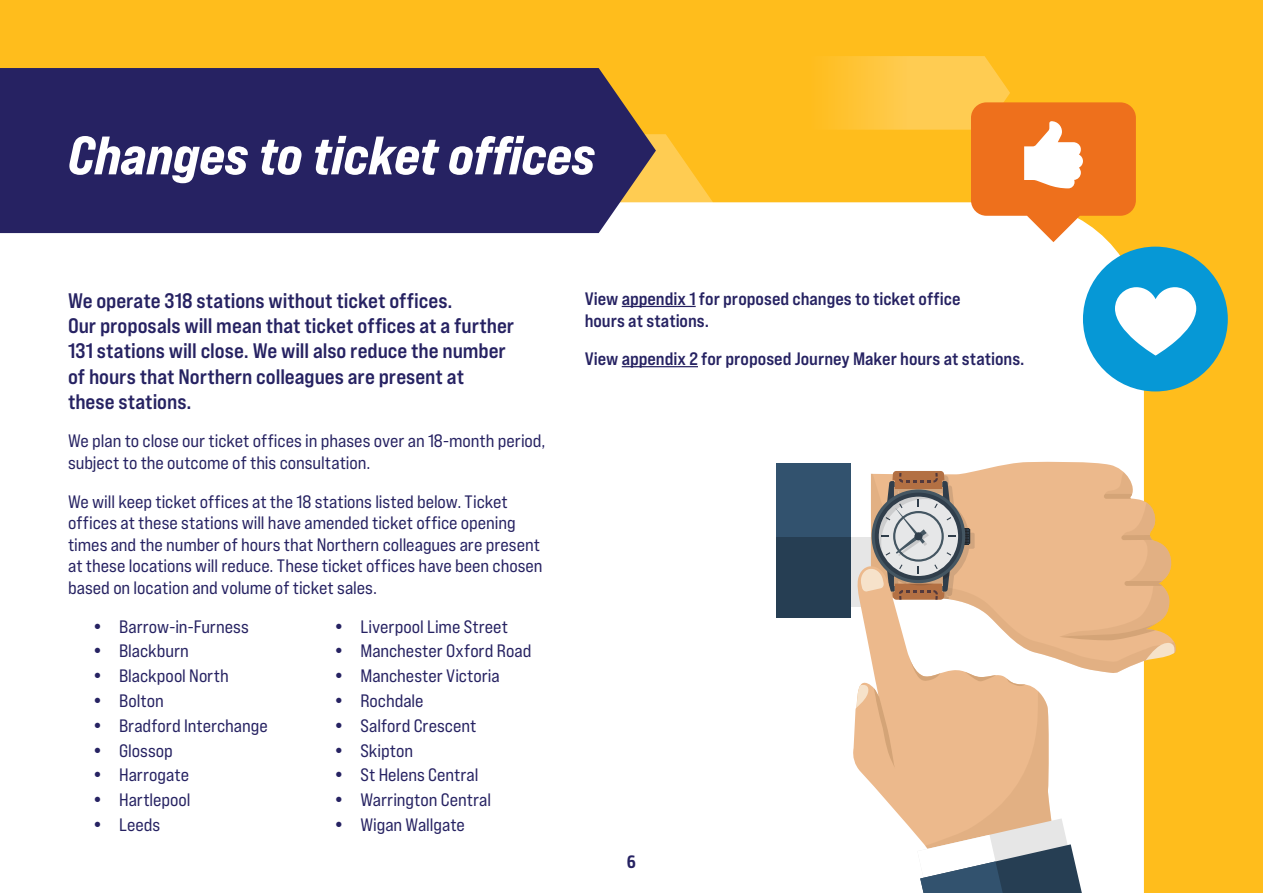
<style>
.page{position:relative;width:1263px;height:893px;background:#ffbd1c}
.page>*{position:absolute;margin:0;border:0;box-sizing:border-box;transform-origin:0 0}
.Header2{font:54px "Bebas Neue Pro Exp Eb It";letter-spacing:-.005em;color:#fff}
.Body_Copy_Bold{font:21px/25.2px "Bebas Neue Pro Exp Bd";color:#262262}
.Body_Copy{font:18px/21.6px "Bebas Neue Pro Exp Rg";color:#262262}
.Body_Copy_Bold-2{font:18px/21.6px "Bebas Neue Pro Exp Bd";color:#262262}
.t1{font:700 18px "Bunday Clean";color:#262262}
</style>
<div class="page">
<svg style="left:656px;top:134px;width:57px;height:68px;fill:#ffcc52"></svg>
<div style="left:0;top:202px;width:1144px;height:691px;background:#fff"></div>
<div style="left:1083px;top:247px;width:145px;height:144px;background:#0698d6;border-radius:50%"></div>
<svg style="left:1115px;top:287px;width:81px;height:69px"></svg>
<svg style="left:808px;top:56px;width:328px;height:186px"></svg>
<div style="left:0;top:68px;width:656px;height:165px;background:#262262"></div>
<hr style="left:622px;top:306px;width:74px;height:1px;background:#262262">
<hr style="left:622px;top:366px;width:76px;height:1px;background:#262262">
<svg style="left:860px;top:461px;width:284px;height:10px;background:#f7e5d4"></svg>
<div style="left:835px;top:467px;width:36px;height:139px;background:#fff"></div>
<div style="left:835px;top:537px;width:36px;height:69px;background:#e6e6e6"></div>
<div style="left:776px;top:464px;width:75px;height:154px;background:#32526e"></div>
<div style="left:776px;top:537px;width:75px;height:81px;background:#263e53"></div>
<svg style="left:856px;top:471px;width:320px;height:422px;background:#e5c7a4"></svg>
<svg style="left:95px;top:623px;width:5px;height:6px"></svg>
<svg style="left:95px;top:648px;width:5px;height:6px"></svg>
<svg style="left:95px;top:673px;width:5px;height:5px"></svg>
<svg style="left:95px;top:698px;width:5px;height:5px"></svg>
<svg style="left:95px;top:723px;width:5px;height:5px"></svg>
<svg style="left:95px;top:747px;width:5px;height:6px"></svg>
<svg style="left:95px;top:772px;width:5px;height:5px"></svg>
<svg style="left:95px;top:797px;width:5px;height:5px"></svg>
<svg style="left:95px;top:822px;width:5px;height:5px"></svg>
<svg style="left:336px;top:623px;width:6px;height:6px"></svg>
<svg style="left:336px;top:648px;width:6px;height:6px"></svg>
<svg style="left:336px;top:673px;width:6px;height:5px"></svg>
<svg style="left:336px;top:698px;width:6px;height:5px"></svg>
<svg style="left:336px;top:723px;width:6px;height:5px"></svg>
<svg style="left:336px;top:747px;width:6px;height:6px"></svg>
<svg style="left:336px;top:772px;width:6px;height:5px"></svg>
<svg style="left:336px;top:797px;width:6px;height:5px"></svg>
<svg style="left:336px;top:822px;width:6px;height:5px"></svg>
<h2 class="Header2" style="left:68px;top:122px;width:529px">Changes to ticket offices</h2>
<p class="Body_Copy_Bold" style="left:68px;top:288px;width:448px">We operate 318 stations without ticket offices.<br>Our proposals will mean that ticket offices at a further 131 stations will close. We will also reduce the number of hours that Northern colleagues are present at these stations.</p>
<p class="Body_Copy" style="left:68px;top:430px;width:479px">We plan to close our ticket offices in phases over an 18-month period, subject to the outcome of this consultation.</p>
<p class="Body_Copy" style="left:68px;top:490px;width:476px">We will keep ticket offices at the 18 stations listed below. Ticket offices at these stations will have amended ticket office opening times and the number of hours that Northern colleagues are present at these locations will reduce. These ticket offices have been chosen based on location and volume of ticket sales.</p>
<p class="Body_Copy" style="left:119px;top:615px;width:131px">Barrow-in-Furness</p>
<p class="Body_Copy" style="left:119px;top:640px;width:71px">Blackburn</p>
<p class="Body_Copy" style="left:119px;top:665px;width:111px">Blackpool North</p>
<p class="Body_Copy" style="left:119px;top:690px;width:46px">Bolton</p>
<p class="Body_Copy" style="left:119px;top:714px;width:150px">Bradford Interchange</p>
<p class="Body_Copy" style="left:119px;top:739px;width:55px">Glossop</p>
<p class="Body_Copy" style="left:119px;top:764px;width:71px">Harrogate</p>
<p class="Body_Copy" style="left:119px;top:789px;width:73px">Hartlepool</p>
<p class="Body_Copy" style="left:119px;top:814px;width:43px">Leeds</p>
<p class="Body_Copy" style="left:360px;top:615px;width:149px">Liverpool Lime Street</p>
<p class="Body_Copy" style="left:360px;top:640px;width:173px">Manchester Oxford Road</p>
<p class="Body_Copy" style="left:360px;top:665px;width:141px">Manchester Victoria</p>
<p class="Body_Copy" style="left:360px;top:690px;width:65px">Rochdale</p>
<p class="Body_Copy" style="left:360px;top:714px;width:117px">Salford Crescent</p>
<p class="Body_Copy" style="left:360px;top:739px;width:54px">Skipton</p>
<p class="Body_Copy" style="left:360px;top:764px;width:120px">St Helens Central</p>
<p class="Body_Copy" style="left:360px;top:789px;width:132px">Warrington Central</p>
<p class="Body_Copy" style="left:360px;top:814px;width:106px">Wigan Wallgate</p>
<p class="Body_Copy_Bold-2" style="left:585px;top:288px;width:377px">View appendix 1 for proposed changes to ticket office hours at stations.</p>
<p class="Body_Copy_Bold-2" style="left:585px;top:348px;width:441px">View appendix 2 for proposed Journey Maker hours at stations.</p>
<p class="t1" style="left:627px;top:850px;width:11px">6</p>
</div>
